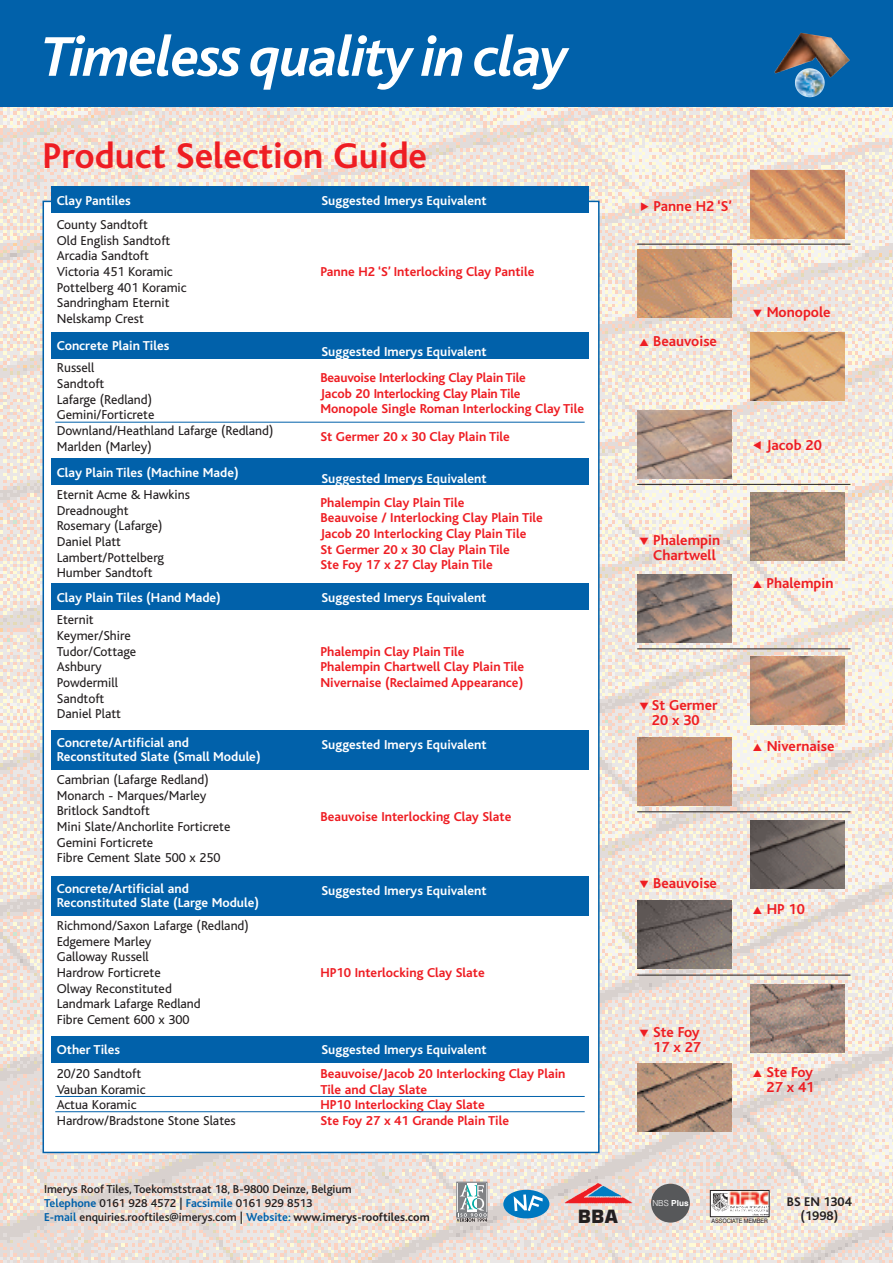
<style>
.page{position:relative;width:893px;height:1263px;background:#fff}
.page>*{position:absolute;margin:0;border:0;box-sizing:border-box;transform-origin:0 0}
.t1{font:italic 700 58.5px "Bliss";letter-spacing:-.02em;color:#fff}
.t2{font:700 37.5px "Bliss";color:#ee1d23}
.t3{font:700 18.3px "Square 721 BT";color:#231f20}
.t4{font:700 15px/15px "Bliss";color:#ee1d23;text-align:right}
.t5{font:13.5px/15.6px "Bliss";color:#231f20}
.t6{font:700 13.5px "Bliss";color:#ee1d23}
.t7{font:700 13.5px/14.5px "Bliss";color:#fff}
.t8{font:700 13.2px "Bliss";color:#231f20}
.t9{font:500 12px/14.4px "Bliss";color:#231f20}
.t10{font:700 8.4px "Swiss 721 BT";color:#fff}
.t11{font:6px "Swiss 721 BT";letter-spacing:-.015em;color:#231f20;scale:.95 1}
.s1{font-weight:700;color:#0161aa}
.s2{font-weight:700}
.s3{font-weight:300}
</style>
<div class="page">
<img style="left:0;top:106px;width:893px;height:1157px">
<div style="left:0;top:0;width:893px;height:106px;background:#0161aa"></div>
<img style="left:809px;top:68px;width:16px;height:18px">
<div style="left:43px;top:201px;width:556px;height:951px;background:#fff"></div>
<div style="left:51px;top:332px;width:537px;height:26px;background:#0161aa"></div>
<div style="left:51px;top:186px;width:537px;height:27px;background:#0161aa"></div>
<div style="left:51px;top:459px;width:537px;height:26px;background:#0161aa"></div>
<div style="left:51px;top:583px;width:537px;height:27px;background:#0161aa"></div>
<div style="left:51px;top:731px;width:537px;height:39px;background:#0161aa"></div>
<div style="left:51px;top:1036px;width:537px;height:26px;background:#0161aa"></div>
<img style="left:750px;top:332px;width:94px;height:68px">
<img style="left:750px;top:493px;width:94px;height:68px">
<img style="left:750px;top:657px;width:94px;height:68px">
<img style="left:750px;top:820px;width:94px;height:69px">
<img style="left:638px;top:249px;width:93px;height:68px">
<img style="left:638px;top:410px;width:93px;height:68px">
<img style="left:638px;top:574px;width:93px;height:68px">
<img style="left:638px;top:738px;width:93px;height:68px">
<img style="left:638px;top:900px;width:93px;height:68px">
<hr style="left:637px;top:484px;width:213px;height:1px;background:#231f20">
<hr style="left:637px;top:244px;width:213px;height:1px;background:#231f20">
<hr style="left:637px;top:648px;width:213px;height:1px;background:#231f20">
<hr style="left:637px;top:811px;width:213px;height:1px;background:#231f20">
<img style="left:750px;top:984px;width:94px;height:68px">
<img style="left:638px;top:1063px;width:93px;height:68px">
<hr style="left:637px;top:975px;width:213px;height:1px;background:#231f20">
<div style="left:503px;top:1190px;width:46px;height:28px;background:#0078c0;border-radius:50%"></div>
<svg style="left:514px;top:1194px;width:29px;height:17px"></svg>
<div style="left:456px;top:1212px;width:32px;height:6px;border:1px solid #808285"></div>
<div style="left:457px;top:1182px;width:30px;height:30px;background:#fff"></div>
<div style="left:456px;top:1182px;width:32px;height:31px;border:1px solid #808285"></div>
<div style="left:458px;top:1183px;width:8px;height:28px;background:#808285"></div>
<div style="left:477px;top:1183px;width:9px;height:28px;background:#808285"></div>
<svg style="left:457px;top:1185px;width:30px;height:37px"></svg>
<img style="left:560px;top:1178px;width:2px;height:30px">
<img style="left:562px;top:1178px;width:74px;height:30px">
<div style="left:651px;top:1184px;width:39px;height:38px;background:#57585a;border-radius:50%"></div>
<img style="left:712px;top:1192px;width:55px;height:23px">
<div style="left:710px;top:1190px;width:59px;height:27px;border:1px solid #231f20"></div>
<div style="left:51px;top:876px;width:537px;height:40px;background:#0161aa"></div>
<img style="left:750px;top:170px;width:94px;height:68px">
<hr style="left:55px;top:422px;width:530px;height:1px;background:#0161aa">
<hr style="left:55px;top:1096px;width:530px;height:1px;background:#0161aa">
<hr style="left:55px;top:1111px;width:530px;height:1px;background:#0161aa">
<svg style="left:641px;top:202px;width:7px;height:9px"></svg>
<svg style="left:753px;top:441px;width:8px;height:8px"></svg>
<h1 class="t1" style="left:42px;top:37px;width:528px">Timeless quality in clay</h1>
<h2 class="t2" style="left:43px;top:144px;width:386px">Product Selection Guide</h2>
<p class="t7" style="left:57px;top:194px;width:76px">Clay Pantiles</p>
<p class="t7" style="left:321px;top:194px;width:167px">Suggested Imerys Equivalent</p>
<p class="t5" style="left:57px;top:218px;width:117px">County Sandtoft<br>Old English Sandtoft<br>Arcadia Sandtoft<br>Victoria 451 Koramic</p>
<p class="t6" style="left:320px;top:267px;width:215px">Panne H2 ‘S’ Interlocking Clay Pantile</p>
<p class="t5" style="left:57px;top:281px;width:131px">Pottelberg 401 Koramic<br>Sandringham Eternit<br>Nelskamp Crest</p>
<p class="t5" style="left:57px;top:362px;width:49px">Russell<br>Sandtoft</p>
<p class="t6" style="left:320px;top:373px;width:207px">Beauvoise Interlocking Clay Plain Tile</p>
<p class="t5" style="left:57px;top:393px;width:97px">Lafarge (Redland)</p>
<p class="t6" style="left:320px;top:389px;width:202px">Jacob 20 Interlocking Clay Plain Tile</p>
<p class="t5" style="left:57px;top:409px;width:99px">Gemini/Forticrete</p>
<p class="t6" style="left:320px;top:404px;width:265px">Monopole Single Roman Interlocking Clay Tile</p>
<p class="t5" style="left:57px;top:424px;width:218px">Downland/Heathland Lafarge (Redland)</p>
<p class="t6" style="left:320px;top:432px;width:191px">St Germer 20 x 30 Clay Plain Tile</p>
<p class="t5" style="left:57px;top:440px;width:96px">Marlden (Marley)</p>
<p class="t5" style="left:57px;top:488px;width:135px">Eternit Acme &amp; Hawkins</p>
<p class="t6" style="left:320px;top:498px;width:146px">Phalempin Clay Plain Tile</p>
<p class="t7" style="left:57px;top:340px;width:114px">Concrete Plain Tiles</p>
<p class="t7" style="left:321px;top:346px;width:167px">Suggested Imerys Equivalent</p>
<p class="t7" style="left:57px;top:466px;width:183px">Clay Plain Tiles (Machine Made)</p>
<p class="t7" style="left:321px;top:472px;width:167px">Suggested Imerys Equivalent</p>
<p class="t5" style="left:57px;top:504px;width:73px">Dreadnought</p>
<p class="t6" style="left:320px;top:513px;width:224px">Beauvoise / Interlocking Clay Plain Tile</p>
<p class="t5" style="left:57px;top:520px;width:107px">Rosemary (Lafarge)</p>
<p class="t6" style="left:320px;top:529px;width:207px">Jacob 20 Interlocking Clay Plain Tile</p>
<p class="t5" style="left:57px;top:535px;width:66px">Daniel Platt</p>
<p class="t6" style="left:320px;top:545px;width:191px">St Germer 20 x 30 Clay Plain Tile</p>
<p class="t5" style="left:57px;top:551px;width:109px">Lambert/Pottelberg</p>
<p class="t6" style="left:320px;top:560px;width:174px">Ste Foy 17 x 27 Clay Plain Tile</p>
<p class="t5" style="left:57px;top:567px;width:97px">Humber Sandtoft</p>
<p class="t5" style="left:57px;top:614px;width:81px">Eternit<br>Keymer/Shire<br>Tudor/Cottage</p>
<p class="t7" style="left:57px;top:591px;width:166px">Clay Plain Tiles (Hand Made)</p>
<p class="t7" style="left:321px;top:591px;width:167px">Suggested Imerys Equivalent</p>
<p class="t6" style="left:320px;top:647px;width:146px">Phalempin Clay Plain Tile</p>
<p class="t5" style="left:57px;top:661px;width:47px">Ashbury</p>
<p class="t6" style="left:320px;top:662px;width:205px">Phalempin Chartwell Clay Plain Tile</p>
<p class="t5" style="left:57px;top:676px;width:63px">Powdermill</p>
<p class="t6" style="left:320px;top:678px;width:204px">Nivernaise (Reclaimed Appearance)</p>
<p class="t5" style="left:57px;top:692px;width:66px">Sandtoft<br>Daniel Platt</p>
<p class="t7" style="left:57px;top:737px;width:205px">Concrete/Artificial and<br>Reconstituted Slate (Small Module)</p>
<p class="t5" style="left:57px;top:773px;width:154px">Cambrian (Lafarge Redland)<br>Monarch - Marques/Marley<br>Britlock Sandtoft</p>
<p class="t5" style="left:57px;top:820px;width:175px">Mini Slate/Anchorlite Forticrete<br>Gemini Forticrete<br>Fibre Cement Slate 500 x 250</p>
<p class="t7" style="left:57px;top:883px;width:204px">Concrete/Artificial and<br>Reconstituted Slate (Large Module)</p>
<p class="t5" style="left:57px;top:919px;width:194px">Richmond/Saxon Lafarge (Redland)<br>Edgemere Marley<br>Galloway Russell<br>Hardrow Forticrete</p>
<p class="t5" style="left:57px;top:982px;width:146px">Olway Reconstituted<br>Landmark Lafarge Redland<br>Fibre Cement 600 x 300</p>
<p class="t7" style="left:57px;top:1044px;width:65px">Other Tiles</p>
<p class="t7" style="left:321px;top:739px;width:167px">Suggested Imerys Equivalent</p>
<p class="t6" style="left:320px;top:812px;width:193px">Beauvoise Interlocking Clay Slate</p>
<p class="t7" style="left:321px;top:884px;width:167px">Suggested Imerys Equivalent</p>
<p class="t6" style="left:320px;top:968px;width:166px">HP10 Interlocking Clay Slate</p>
<p class="t7" style="left:321px;top:1044px;width:167px">Suggested Imerys Equivalent</p>
<p class="t5" style="left:57px;top:1067px;width:86px">20/20 Sandtoft</p>
<p class="t6" style="left:320px;top:1069px;width:247px">Beauvoise/Jacob 20 Interlocking Clay Plain</p>
<p class="t5" style="left:57px;top:1083px;width:90px">Vauban Koramic</p>
<p class="t6" style="left:320px;top:1085px;width:108px">Tile and Clay Slate</p>
<p class="t5" style="left:57px;top:1098px;width:81px">Actua Koramic</p>
<p class="t6" style="left:320px;top:1100px;width:166px">HP10 Interlocking Clay Slate</p>
<p class="t5" style="left:57px;top:1114px;width:180px">Hardrow/Bradstone Stone Slates</p>
<p class="t6" style="left:320px;top:1116px;width:190px">Ste Foy 27 x 41 Grande Plain Tile</p>
<p class="t4" style="left:654px;top:200px;width:80px">Panne H2 ‘S’</p>
<p class="t4" style="left:639px;top:335px;width:79px">▲ Beauvoise</p>
<p class="t4" style="left:753px;top:306px;width:79px">▼ Monopole</p>
<p class="t4" style="left:639px;top:535px;width:82px">▼ Phalempin<br>Chartwell</p>
<p class="t4" style="left:767px;top:439px;width:57px">Jacob 20</p>
<p class="t4" style="left:753px;top:577px;width:82px">▲ Phalempin</p>
<p class="t4" style="left:639px;top:699px;width:80px;text-align:center">▼ St Germer<br>20 x 30</p>
<p class="t4" style="left:753px;top:741px;width:83px">▲ Nivernaise</p>
<p class="t4" style="left:639px;top:877px;width:79px">▼ Beauvoise</p>
<p class="t4" style="left:753px;top:903px;width:54px">▲ HP 10</p>
<p class="t4" style="left:639px;top:1026px;width:63px">▼ Ste Foy<br>17 x 27</p>
<p class="t4" style="left:753px;top:1066px;width:63px">▲ Ste Foy<br>27 x 41</p>
<p class="t9" style="left:44px;top:1183px;width:387px">Imerys Roof Tiles, Toekomststraat 18, B-9800 Deinze, Belgium<br><span class="s1">Telephone</span> 0161 928 4572 | <span class="s1">Facsimile</span> 0161 929 8513<br><span class="s1">E-mail</span> enquiries.rooftiles@imerys.com | <span class="s1">Website:</span> <span class="s2">www.imerys-rooftiles.com</span></p>
<p class="t10" style="left:652px;top:1200px;width:38px"><span class="s3">NBS</span> Plus</p>
<p class="t8" style="left:787px;top:1198px;width:66px">BS EN 1304</p>
<h3 class="t3" style="left:578px;top:1209px;width:42px">BBA</h3>
<p class="t8" style="left:801px;top:1211px;width:39px">(1998)</p>
<p class="t11" style="left:711px;top:1218px;width:61px">ASSOCIATE MEMBER</p>
</div>
